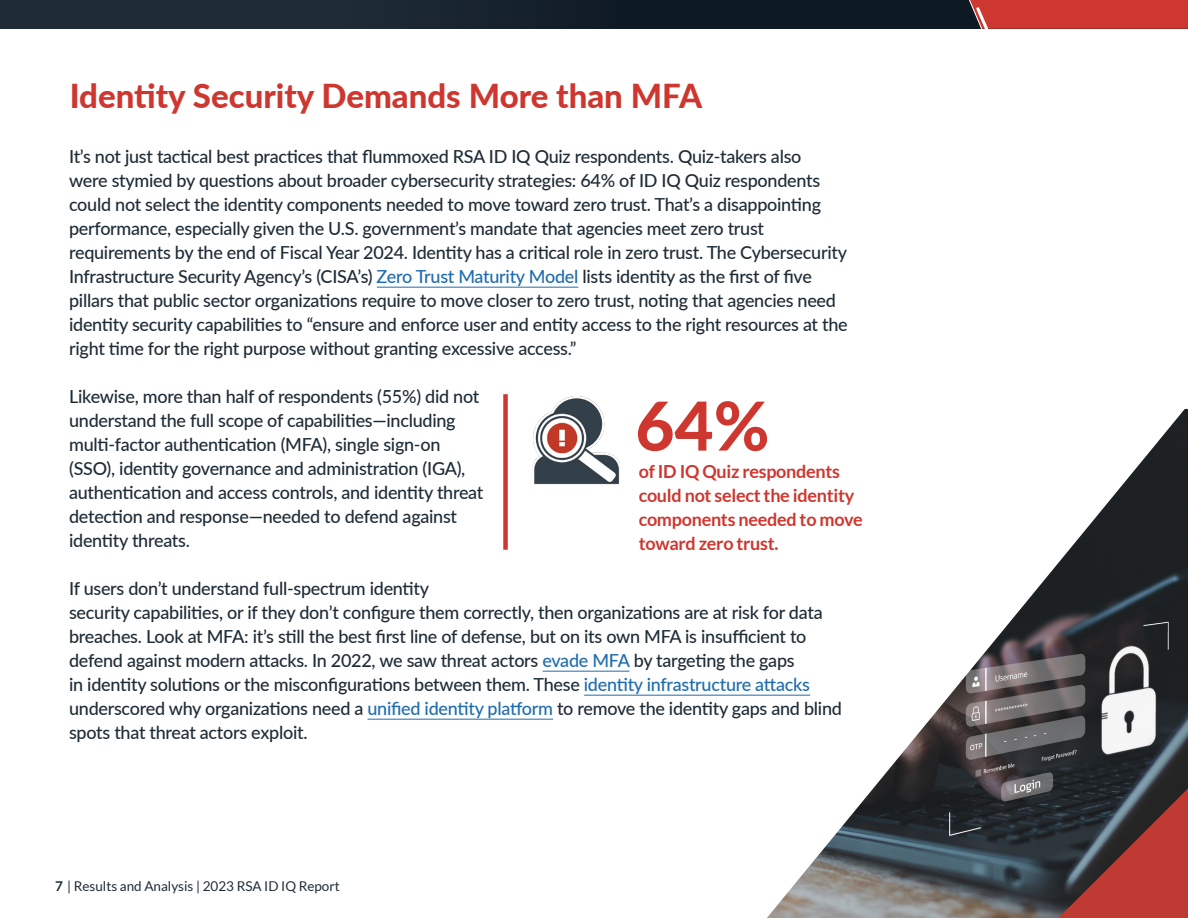
<style>
.page{position:relative;width:1188px;height:918px;background:#fff}
.page>*{position:absolute;margin:0;border:0;box-sizing:border-box;transform-origin:0 0}
.t1{font:800 67.5px "Lato";color:#ce372f}
.t2{font:800 33px "Lato";color:#ce372f}
.t3{font:500 18px/24px "Lato";letter-spacing:-.015em;color:#1f2c36}
.t4{font:700 18px/24px "Lato";letter-spacing:-.015em;color:#ce372f}
.t5{font:13.5px "Lato";color:#1f2c36}
.s1{color:#1f6cae}
.s2{font-weight:700}
</style>
<div class="page">
<hr style="left:377px;top:287px;width:201px;height:1px;background:#1f6cae">
<hr style="left:543px;top:671px;width:86px;height:1px;background:#1f6cae">
<hr style="left:584px;top:695px;width:226px;height:1px;background:#1f6cae">
<hr style="left:368px;top:719px;width:185px;height:1px;background:#1f6cae">
<img style="left:532px;top:396px;width:88px;height:89px">
<div style="left:503px;top:394px;width:5px;height:156px;background:#ce372f"></div>
<div style="left:0;top:0;width:1188px;height:29px;background:#18232d"></div>
<svg style="left:954px;top:0;width:234px;height:29px;background:#bb3730"></svg>
<img style="left:767px;top:409px;width:421px;height:509px">
<svg style="left:1058px;top:788px;width:130px;height:130px;background:#773838"></svg>
<h2 class="t2" style="left:70px;top:71px;width:634px">Identity Security Demands More than MFA</h2>
<p class="t3" style="left:69px;top:144px;width:780px">It’s not just tactical best practices that flummoxed RSA ID IQ Quiz respondents. Quiz-takers also<br>were stymied by questions about broader cybersecurity strategies: 64% of ID IQ Quiz respondents could not select the identity components needed to move toward zero trust. That’s a disappointing performance, especially given the U.S. government’s mandate that agencies meet zero trust requirements by the end of Fiscal Year 2024. Identity has a critical role in zero trust. The Cybersecurity Infrastructure Security Agency’s (CISA’s) <span class="s1">Zero Trust Maturity Model</span> lists identity as the first of five pillars that public sector organizations require to move closer to zero trust, noting that agencies need identity security capabilities to “ensure and enforce user and entity access to the right resources at the right time for the right purpose without granting excessive access.”</p>
<p class="t3" style="left:69px;top:384px;width:416px">Likewise, more than half of respondents (55%) did not understand the full scope of capabilities—including multi-factor authentication (MFA), single sign-on (SSO), identity governance and administration (IGA), authentication and access controls, and identity threat detection and response—needed to defend against identity threats.</p>
<p class="t3" style="left:69px;top:576px;width:774px">If users don’t understand full-spectrum identity<br>security capabilities, or if they don’t configure them correctly, then organizations are at risk for data breaches. Look at MFA: it’s still the best first line of defense, but on its own MFA is insufficient to defend against modern attacks. In 2022, we saw threat actors <span class="s1">evade MFA</span> by targeting the gaps<br>in identity solutions or the misconfigurations between them. These <span class="s1">identity infrastructure attacks </span>underscored why organizations need a <span class="s1">unified identity platform</span> to remove the identity gaps and blind spots that threat actors exploit.</p>
<h1 class="t1" style="left:635px;top:376px;width:136px">64%</h1>
<p class="t4" style="left:639px;top:459px;width:225px">of ID IQ Quiz respondents could not select the identity components needed to move toward zero trust.</p>
<p class="t5" style="left:55px;top:879px;width:286px"><span class="s2">7</span> | Results and Analysis | 2023 RSA ID IQ Report</p>
</div>
